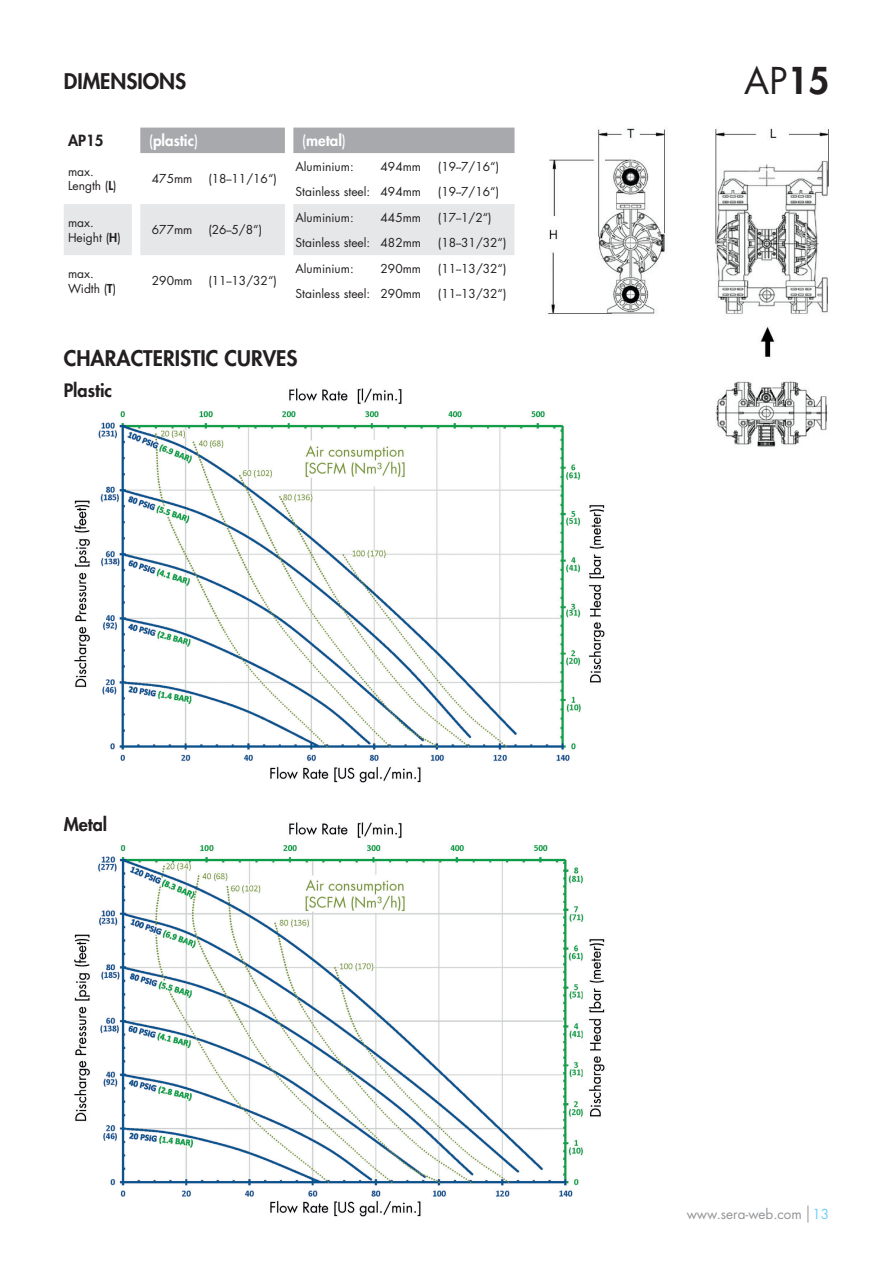
<style>
.page{position:relative;width:893px;height:1263px;background:#fff}
.page>*{position:absolute;margin:0;border:0;box-sizing:border-box;transform-origin:0 0}
.t1{font:36px "Futura";color:#231f20}
.t2{font:800 21px "Futura";color:#231f20}
.t3{font:800 18px "Futura";color:#231f20}
.t4{font:800 15px "Futura";color:#fff}
.t5{font:800 15px "Futura";color:#231f20}
.t6{font:13.5px "Futura";color:#939598}
.t7{font:12px/14.4px "Futura";color:#231f20}
.s1{font-weight:800}
.s2{font-weight:400}
.s3{color:#6bcff6}
</style>
<div class="page">
<svg style="left:807px;top:1205px;width:1px;height:17px"></svg>
<img style="left:548px;top:128px;width:281px;height:319px">
<img style="left:74px;top:383px;width:538px;height:400px">
<img style="left:74px;top:822px;width:531px;height:395px">
<div style="left:140px;top:128px;width:374px;height:25px;background:#a8a9ad"></div>
<div style="left:64px;top:204px;width:450px;height:51px;background:#e6e7e9"></div>
<h2 class="t2" style="left:64px;top:67px;width:124px">DIMENSIONS</h2>
<h1 class="t1" style="left:744px;top:56px;width:86px">AP<span class="s1">15</span></h1>
<p class="t5" style="left:68px;top:131px;width:37px">AP15</p>
<p class="t4" style="left:149px;top:131px;width:51px"><span class="s2">(</span>plastic<span class="s2">)</span></p>
<p class="t4" style="left:302px;top:131px;width:46px"><span class="s2">(</span>metal<span class="s2">)</span></p>
<p class="t7" style="left:68px;top:164px;width:50px">max.<br>Length (<span class="s1">L</span>)</p>
<p class="t7" style="left:152px;top:171px;width:42px">475mm</p>
<p class="t7" style="left:208px;top:171px;width:70px">(18--11/16“)</p>
<p class="t7" style="left:296px;top:159px;width:60px">Aluminium:</p>
<p class="t7" style="left:381px;top:159px;width:42px">494mm</p>
<p class="t7" style="left:438px;top:159px;width:63px">(19--7/16“)</p>
<p class="t7" style="left:296px;top:184px;width:127px">Stainless steel: 494mm</p>
<p class="t7" style="left:438px;top:184px;width:63px">(19--7/16“)</p>
<p class="t7" style="left:68px;top:215px;width:54px">max.<br>Height (<span class="s1">H</span>)</p>
<p class="t7" style="left:152px;top:223px;width:42px">677mm</p>
<p class="t7" style="left:208px;top:223px;width:55px">(26--5/8“)</p>
<p class="t7" style="left:68px;top:266px;width:50px">max.<br>Width (<span class="s1">T</span>)</p>
<p class="t7" style="left:152px;top:274px;width:42px">290mm</p>
<p class="t7" style="left:208px;top:274px;width:70px">(11--13/32“)</p>
<p class="t7" style="left:296px;top:210px;width:60px">Aluminium:</p>
<p class="t7" style="left:381px;top:210px;width:42px">445mm</p>
<p class="t7" style="left:438px;top:210px;width:55px">(17--1/2“)</p>
<p class="t7" style="left:296px;top:235px;width:127px">Stainless steel: 482mm</p>
<p class="t7" style="left:438px;top:235px;width:70px">(18--31/32“)</p>
<p class="t7" style="left:296px;top:261px;width:60px">Aluminium:</p>
<p class="t7" style="left:381px;top:261px;width:42px">290mm</p>
<p class="t7" style="left:438px;top:261px;width:70px">(11--13/32“)</p>
<p class="t7" style="left:296px;top:286px;width:127px">Stainless steel: 290mm</p>
<p class="t7" style="left:438px;top:286px;width:70px">(11--13/32“)</p>
<h2 class="t2" style="left:64px;top:344px;width:235px">CHARACTERISTIC CURVES</h2>
<h3 class="t3" style="left:64px;top:378px;width:50px">Plastic</h3>
<h3 class="t3" style="left:64px;top:812px;width:45px">Metal</h3>
<p class="t6" style="left:687px;top:1205px;width:144px">www.sera-web.com <span class="s3">13</span></p>
</div>
